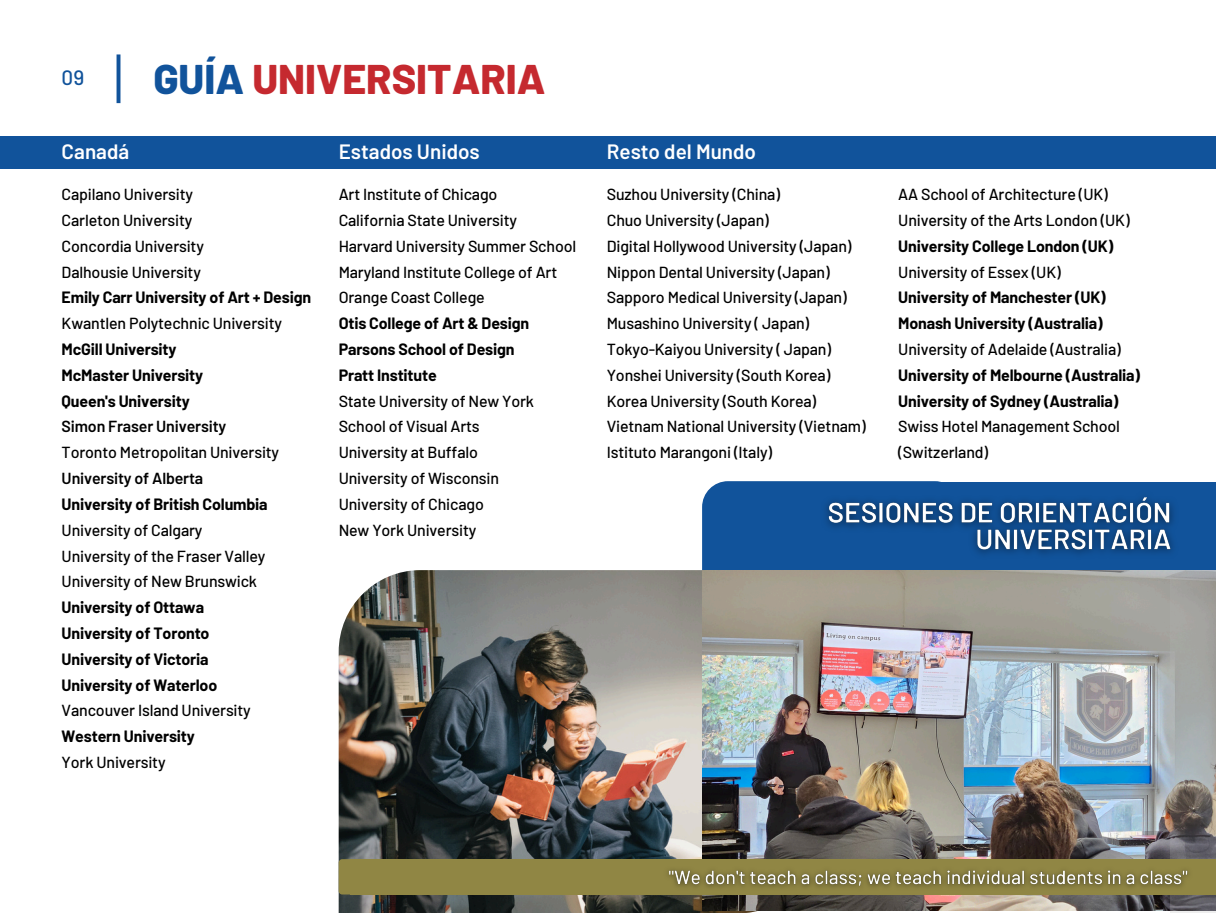
<style>
.page{position:relative;width:1216px;height:913px;background:#fff}
.page>*{position:absolute;margin:0;border:0;box-sizing:border-box;transform-origin:0 0}
.t1{font:800 41.3px "Barlow";color:#c5292f}
.t2{font:600 20.65px "Barlow";color:#fff}
.t3{font:500 20.65px "Barlow";color:#11539b}
.t4{font:500 15.92px/25.7px "Barlow";letter-spacing:-.01em;color:#000}
.t5{font:700 15.92px "Barlow";letter-spacing:-.01em;color:#000}
.t6{font:600 15.92px "Barlow";letter-spacing:-.01em;color:#000}
.s1{color:#11539b}
</style>
<div class="page">
<div style="left:702px;top:481px;width:258px;height:258px;background:#11539b;border-radius:26px"></div>
<img style="left:338px;top:570px;width:480px;height:342px">
<div style="left:0;top:136px;width:1215px;height:33px;background:#11539b"></div>
<svg style="left:116px;top:54px;width:4px;height:49px"></svg>
<div style="left:831px;top:481px;width:384px;height:90px;background:#11539b"></div>
<img style="left:702px;top:570px;width:513px;height:340px">
<div style="left:1170px;top:579px;width:45px;height:333px;background:#b5b5b5;opacity:.22"></div>
<div style="left:350px;top:858px;width:865px;height:36px;background:#908644"></div>
<img style="left:826px;top:497px;width:348px;height:58px">
<img style="left:659px;top:870px;width:539px;height:27px">
<div style="left:338px;top:858px;width:36px;height:36px;background:#908644;border-radius:4px"></div>
<h1 class="t3" style="left:62px;top:65px;width:24px">09</h1>
<p class="t2" style="left:62px;top:138px;width:69px">Canadá</p>
<h3 class="t1" style="left:153px;top:53px;width:393px"><span class="s1">GUÍA</span> UNIVERSITARIA</h3>
<h3 class="t2" style="left:338px;top:139px;width:143px">Estados Unidos</h3>
<p class="t2" style="left:606px;top:139px;width:151px">Resto del Mundo</p>
<p class="t4" style="left:62px;top:181px;width:133px">Capilano University</p>
<p class="t4" style="left:62px;top:207px;width:132px">Carleton University</p>
<p class="t4" style="left:62px;top:232px;width:144px">Concordia University</p>
<p class="t4" style="left:62px;top:258px;width:141px">Dalhousie University</p>
<p class="t5" style="left:62px;top:287px;width:251px">Emily Carr University of Art + Design</p>
<p class="t4" style="left:62px;top:310px;width:222px">Kwantlen Polytechnic University</p>
<p class="t5" style="left:62px;top:339px;width:116px">McGill University</p>
<p class="t5" style="left:62px;top:365px;width:143px">McMaster University</p>
<p class="t5" style="left:62px;top:390px;width:130px">Queen's University</p>
<p class="t6" style="left:62px;top:416px;width:166px">Simon Fraser University</p>
<p class="t4" style="left:62px;top:439px;width:219px">Toronto Metropolitan University</p>
<p class="t6" style="left:62px;top:468px;width:143px">University of Alberta</p>
<p class="t5" style="left:62px;top:494px;width:207px">University of British Columbia</p>
<p class="t4" style="left:62px;top:516px;width:142px">University of Calgary</p>
<p class="t4" style="left:62px;top:542px;width:205px">University of the Fraser Valley</p>
<p class="t4" style="left:62px;top:568px;width:197px">University of New Brunswick</p>
<p class="t5" style="left:62px;top:597px;width:144px">University of Ottawa</p>
<p class="t5" style="left:62px;top:622px;width:149px">University of Toronto</p>
<p class="t5" style="left:62px;top:648px;width:148px">University of Victoria</p>
<p class="t5" style="left:62px;top:674px;width:157px">University of Waterloo</p>
<p class="t4" style="left:62px;top:697px;width:191px">Vancouver Island University</p>
<p class="t5" style="left:62px;top:726px;width:135px">Western University</p>
<p class="t4" style="left:62px;top:748px;width:105px">York University</p>
<p class="t4" style="left:338px;top:181px;width:160px">Art Institute of Chicago</p>
<p class="t4" style="left:338px;top:207px;width:180px">California State University</p>
<p class="t4" style="left:338px;top:232px;width:239px">Harvard University Summer School</p>
<p class="t4" style="left:338px;top:258px;width:220px">Maryland Institute College of Art</p>
<p class="t4" style="left:338px;top:284px;width:148px">Orange Coast College</p>
<p class="t5" style="left:338px;top:313px;width:192px">Otis College of Art &amp; Design</p>
<p class="t5" style="left:338px;top:339px;width:177px">Parsons School of Design</p>
<p class="t5" style="left:338px;top:365px;width:100px">Pratt Institute</p>
<p class="t4" style="left:338px;top:387px;width:197px">State University of New York</p>
<p class="t4" style="left:338px;top:413px;width:142px">School of Visual Arts</p>
<p class="t4" style="left:338px;top:439px;width:141px">University at Buffalo</p>
<p class="t4" style="left:338px;top:464px;width:162px">University of Wisconsin</p>
<p class="t4" style="left:338px;top:490px;width:147px">University of Chicago</p>
<p class="t4" style="left:338px;top:516px;width:139px">New York University</p>
<p class="t4" style="left:606px;top:181px;width:175px">Suzhou University (China)</p>
<p class="t4" style="left:606px;top:207px;width:164px">Chuo University (Japan)</p>
<p class="t4" style="left:606px;top:232px;width:246px">Digital Hollywood University (Japan)</p>
<p class="t4" style="left:606px;top:258px;width:224px">Nippon Dental University (Japan)</p>
<p class="t4" style="left:606px;top:284px;width:241px">Sapporo Medical University (Japan)</p>
<p class="t4" style="left:606px;top:310px;width:204px">Musashino University ( Japan)</p>
<p class="t4" style="left:606px;top:335px;width:226px">Tokyo-Kaiyou University ( Japan)</p>
<p class="t4" style="left:606px;top:361px;width:225px">Yonshei University (South Korea)</p>
<p class="t4" style="left:606px;top:387px;width:211px">Korea University (South Korea)</p>
<p class="t4" style="left:606px;top:413px;width:260px">Vietnam National University (Vietnam)</p>
<p class="t4" style="left:606px;top:439px;width:167px">Istituto Marangoni (Italy)</p>
<p class="t4" style="left:898px;top:181px;width:211px">AA School of Architecture (UK)</p>
<p class="t4" style="left:898px;top:207px;width:233px">University of the Arts London (UK)</p>
<p class="t5" style="left:898px;top:236px;width:216px">University College London (UK)</p>
<p class="t4" style="left:898px;top:258px;width:164px">University of Essex (UK)</p>
<p class="t5" style="left:898px;top:287px;width:209px">University of Manchester (UK)</p>
<p class="t5" style="left:898px;top:313px;width:206px">Monash University (Australia)</p>
<p class="t4" style="left:898px;top:335px;width:224px">University of Adelaide (Australia)</p>
<p class="t5" style="left:898px;top:365px;width:243px">University of Melbourne (Australia)</p>
<p class="t5" style="left:898px;top:390px;width:222px">University of Sydney (Australia)</p>
<p class="t4" style="left:898px;top:413px;width:223px">Swiss Hotel Management School (Switzerland)</p>
</div>
